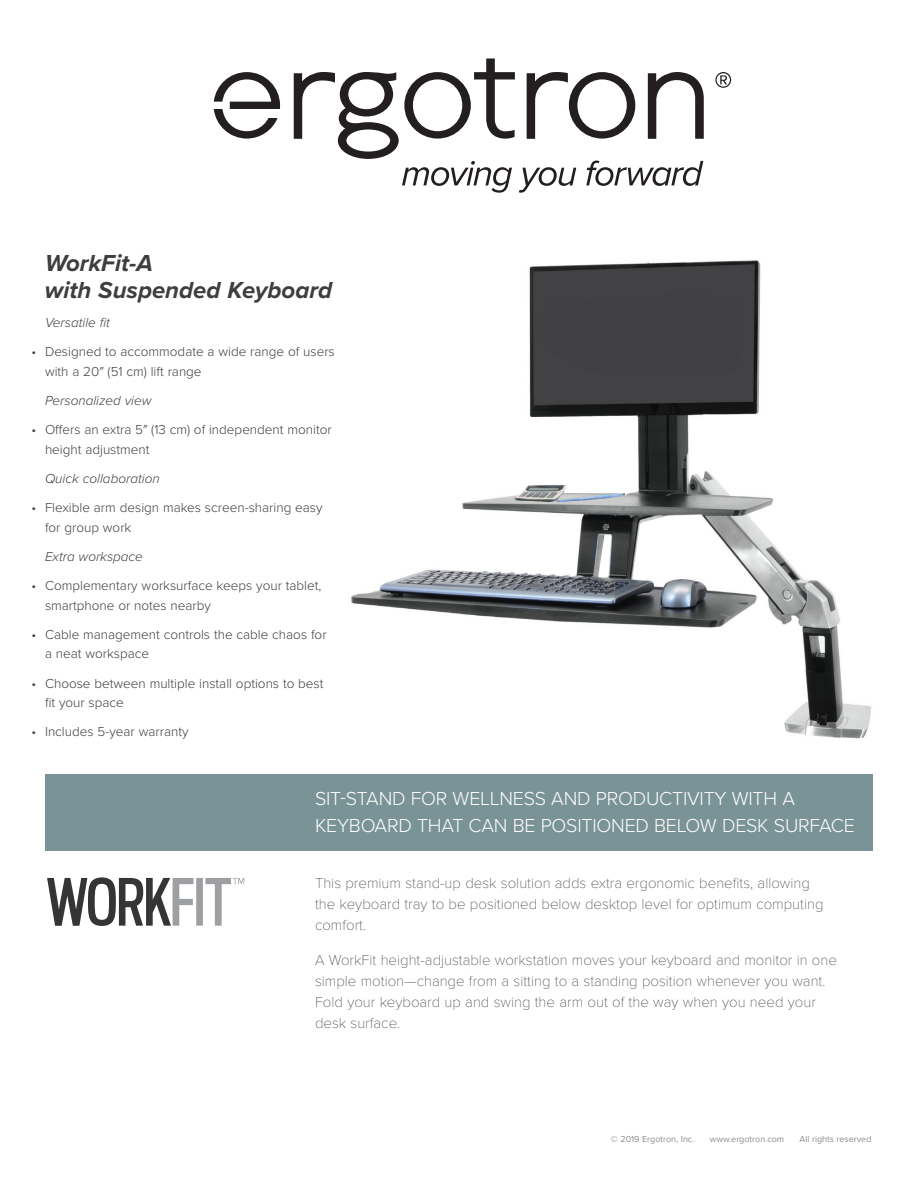
<style>
.page{position:relative;width:918px;height:1188px;background:#fff}
.page>*{position:absolute;margin:0;border:0;box-sizing:border-box;transform-origin:0 0}
.t1{font:italic 700 24px/27px "Proxima Nova";color:#3e3e3f}
.t2{font:300 19.5px/27px "Proxima Nova";letter-spacing:-.01em;color:#fff}
.t3{font:100 15px/21px "Proxima Nova T";color:#3e3e3f}
.t4{font:300 13.5px/19.5px "Proxima Nova";color:#3e3e3f}
.t5{font:italic 300 13.5px "Proxima Nova";color:#3e3e3f}
.t6{font:9px "Proxima Nova";color:#8a8c8f}
</style>
<div class="page">
<div style="left:45px;top:774px;width:828px;height:76px;background:#7a9397"></div>
<img style="left:351px;top:260px;width:521px;height:479px">
<svg style="left:715px;top:72px;width:16px;height:16px"></svg>
<svg style="left:214px;top:72px;width:66px;height:67px"></svg>
<svg style="left:294px;top:58px;width:410px;height:135px"></svg>
<svg style="left:47px;top:877px;width:197px;height:49px"></svg>
<h1 class="t1" style="left:45px;top:249px;width:289px">WorkFit-A<br>with Suspended Keyboard</h1>
<p class="t5" style="left:45px;top:313px;width:66px">Versatile fit</p>
<p class="t4" style="left:45px;top:341px;width:291px;text-indent:-14px">• Designed to accommodate a wide range of users with a 20″ (51 cm) lift range</p>
<p class="t5" style="left:45px;top:391px;width:108px">Personalized view</p>
<p class="t4" style="left:45px;top:419px;width:288px;text-indent:-14px">• Offers an extra 5″ (13 cm) of independent monitor height adjustment</p>
<p class="t5" style="left:45px;top:468px;width:116px">Quick collaboration</p>
<p class="t4" style="left:45px;top:497px;width:279px;text-indent:-14px">• Flexible arm design makes screen-sharing easy for group work</p>
<p class="t5" style="left:45px;top:546px;width:99px">Extra workspace</p>
<p class="t4" style="left:45px;top:575px;width:278px;text-indent:-14px">• Complementary worksurface keeps your tablet, smartphone or notes nearby</p>
<p class="t4" style="left:45px;top:624px;width:283px;text-indent:-14px">• Cable management controls the cable chaos for a neat workspace</p>
<p class="t4" style="left:45px;top:673px;width:280px;text-indent:-14px">• Choose between multiple install options to best fit your space</p>
<p class="t4" style="left:32px;top:721px;width:159px">• Includes 5-year warranty</p>
<h2 class="t2" style="left:315px;top:784px;width:541px">SIT-STAND FOR WELLNESS AND PRODUCTIVITY WITH A<br>KEYBOARD THAT CAN BE POSITIONED BELOW DESK SURFACE</h2>
<p class="t3" style="left:315px;top:872px;width:510px">This premium stand-up desk solution adds extra ergonomic benefits, allowing the keyboard tray to be positioned below desktop level for optimum computing comfort.</p>
<p class="t3" style="left:315px;top:948px;width:524px">A WorkFit height-adjustable workstation moves your keyboard and monitor in one simple motion—change from a sitting to a standing position whenever you want.<br>Fold your keyboard up and swing the arm out of the way when you need your desk surface.</p>
<p class="t6" style="left:611px;top:1132px;width:85px">© 2019 Ergotron, Inc.</p>
<p class="t6" style="left:710px;top:1132px;width:76px">www.ergotron.com</p>
<p class="t6" style="left:800px;top:1132px;width:73px">All rights reserved</p>
</div>
